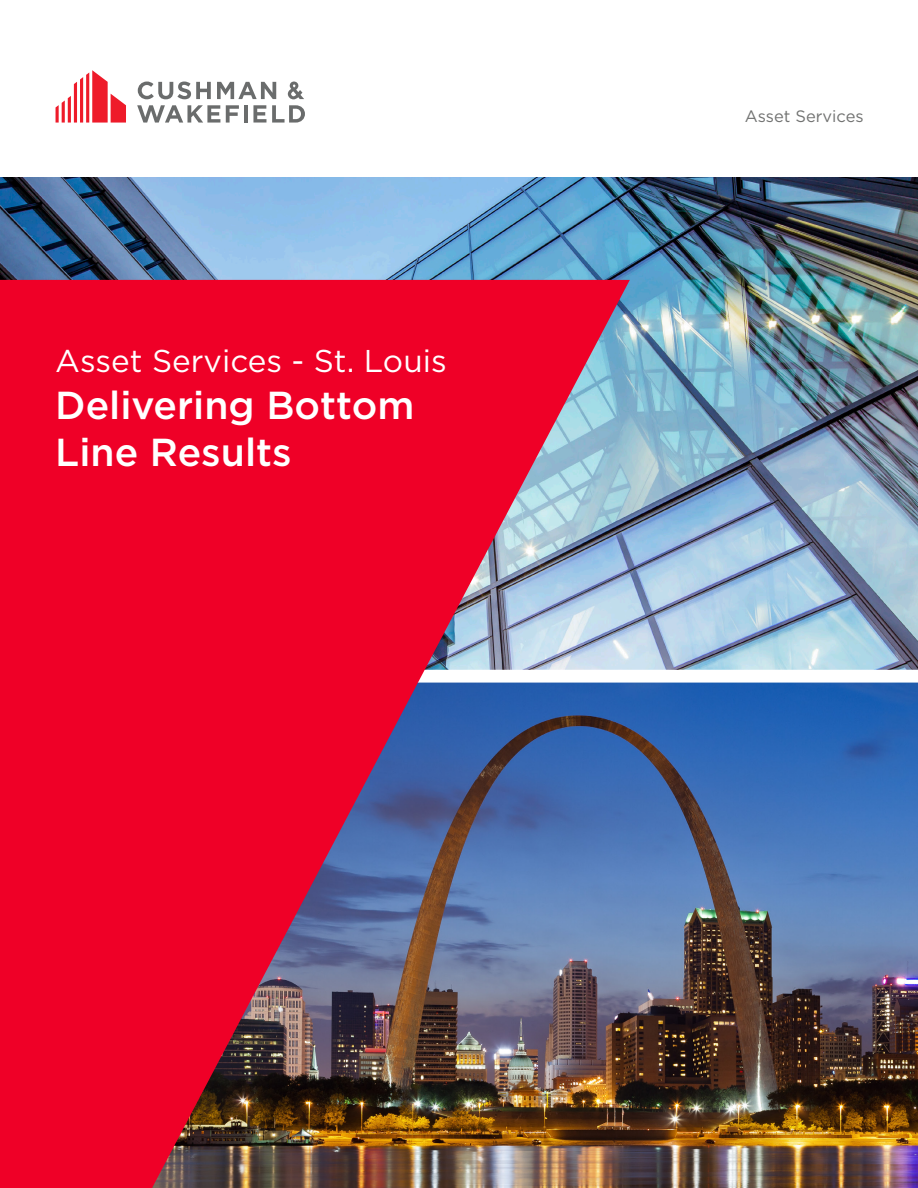
<style>
.page{position:relative;width:918px;height:1188px;background:#fff}
.page>*{position:absolute;margin:0;border:0;box-sizing:border-box;transform-origin:0 0}
.t1{font:500 39px/46.8px "Gotham";color:#fff}
.t2{font:31.5px "Gotham";color:#fff}
.Service_Line_Top_Hea{font:16.5px "Gotham";color:#717271}
</style>
<div class="page">
<svg style="left:56px;top:70px;width:70px;height:53px"></svg>
<hr style="left:244px;top:105px;width:4px;height:18px;background:#6a6c6c">
<svg style="left:253px;top:105px;width:13px;height:18px"></svg>
<svg style="left:272px;top:105px;width:33px;height:18px"></svg>
<svg style="left:138px;top:81px;width:73px;height:18px"></svg>
<svg style="left:217px;top:82px;width:59px;height:17px"></svg>
<svg style="left:226px;top:105px;width:13px;height:18px"></svg>
<svg style="left:137px;top:105px;width:83px;height:18px"></svg>
<svg style="left:288px;top:82px;width:16px;height:17px"></svg>
<img style="left:0;top:177px;width:918px;height:486px">
<img style="left:630px;top:663px;width:288px;height:525px">
<img style="left:0;top:280px;width:630px;height:908px">
<p class="t2" style="left:55px;top:341px;width:393px">Asset Services - St. Louis</p>
<p class="t1" style="left:55px;top:381px;width:361px">Delivering Bottom<br>Line Results</p>
<p class="Service_Line_Top_Hea" style="left:745px;top:105px;width:120px">Asset Services</p>
</div>
